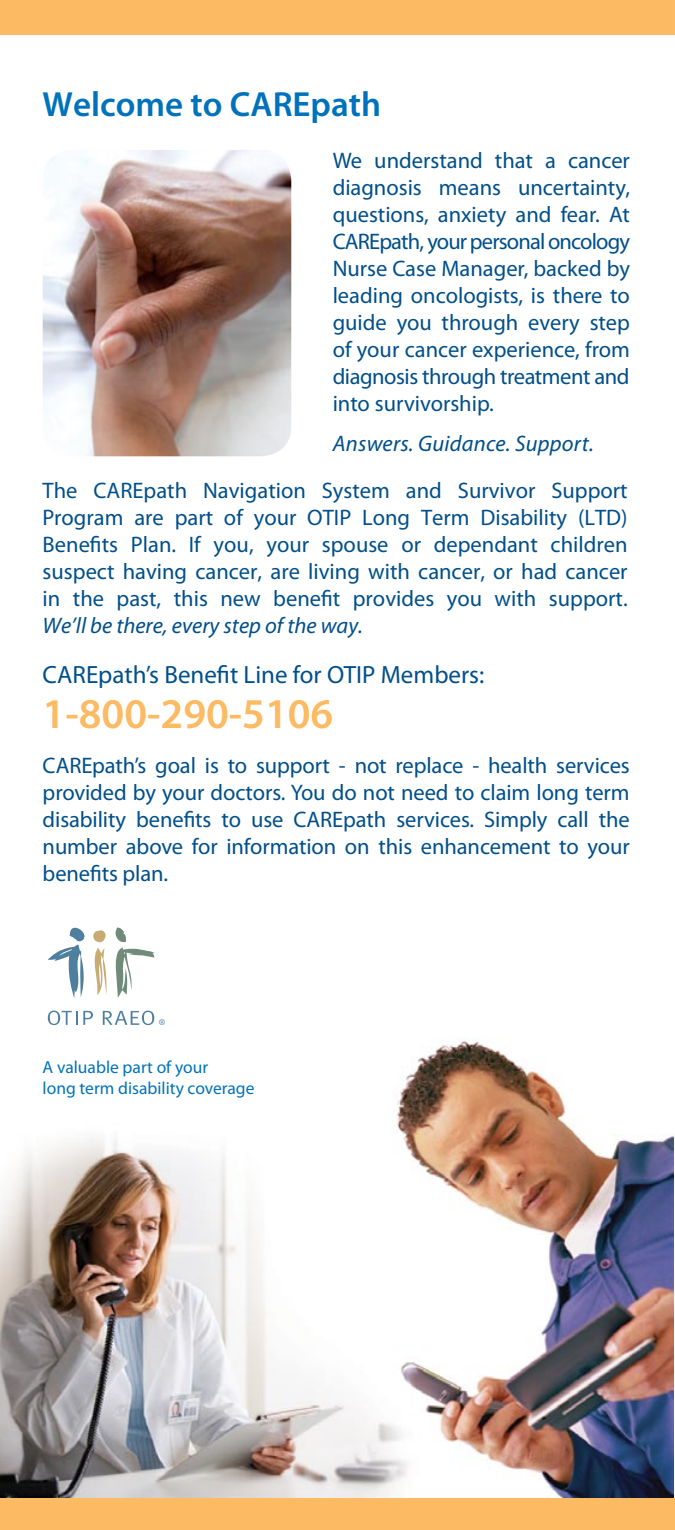
<style>
.page{position:relative;width:675px;height:1530px;background:#fff}
.page>*{position:absolute;margin:0;border:0;box-sizing:border-box;transform-origin:0 0}
.t1{font:600 42.5px "Myriad Pro";color:#fcba63}
.t2{font:600 35px "Myriad Pro";color:#0072bc}
.t3{font:25px "Myriad Pro";color:#004f8a}
.t4{font:22.5px/27px "Myriad Pro";letter-spacing:-.005em;color:#004f8a;text-align:justify}
.t5{font:italic 22.5px "Myriad Pro";color:#004f8a}
.t6{font:17.5px/21px "Myriad Pro";color:#0072bc}
.t7{font:12.75px "Myriad";color:#4e7f9e}
</style>
<div class="page">
<img style="left:0;top:1010px;width:674px;height:489px">
<div style="left:0;top:1499px;width:675px;height:31px;background:#fcba63"></div>
<div style="left:0;top:0;width:675px;height:35px;background:#fcba63"></div>
<svg style="left:48px;top:1011px;width:45px;height:14px"></svg>
<svg style="left:103px;top:1011px;width:51px;height:14px"></svg>
<svg style="left:93px;top:930px;width:13px;height:12px"></svg>
<svg style="left:94px;top:948px;width:13px;height:47px"></svg>
<svg style="left:48px;top:927px;width:37px;height:71px"></svg>
<svg style="left:115px;top:927px;width:40px;height:71px"></svg>
<img style="left:43px;top:150px;width:248px;height:306px;border-radius:30px">
<h2 class="t2" style="left:43px;top:82px;width:340px">Welcome to CAREpath</h2>
<p class="t4" style="left:333px;top:147px;width:299px">We understand that a cancer diagnosis means uncertainty, questions, anxiety and fear. At CAREpath, your personal oncology Nurse Case Manager, backed by leading oncologists, is there to guide you through every step of your cancer experience, from diagnosis through treatment and into survivorship.</p>
<p class="t5" style="left:333px;top:430px;width:263px">Answers. Guidance. Support.</p>
<p class="t4" style="left:43px;top:476px;width:587px">The CAREpath Navigation System and Survivor Support Program are part of your OTIP Long Term Disability (LTD)<br>Benefits Plan. If you, your spouse or dependant children suspect having cancer, are living with cancer, or had cancer in the past, this new benefit provides you with support.</p>
<p class="t5" style="left:43px;top:611px;width:322px">We’ll be there, every step of the way.</p>
<p class="t3" style="left:43px;top:659px;width:443px">CAREpath’s Benefit Line for OTIP Members:</p>
<h1 class="t1" style="left:43px;top:687px;width:292px">1-800-290-5106</h1>
<p class="t4" style="left:43px;top:752px;width:589px">CAREpath’s goal is to support - not replace - health services provided by your doctors. You do not need to claim long term disability benefits to use CAREpath services. Simply call the number above for information on this enhancement to your benefits plan.</p>
<p class="t7" style="left:159px;top:1017px;width:8px">®</p>
<p class="t6" style="left:43px;top:1056px;width:213px">A valuable part of your<br>long term disability coverage</p>
</div>
